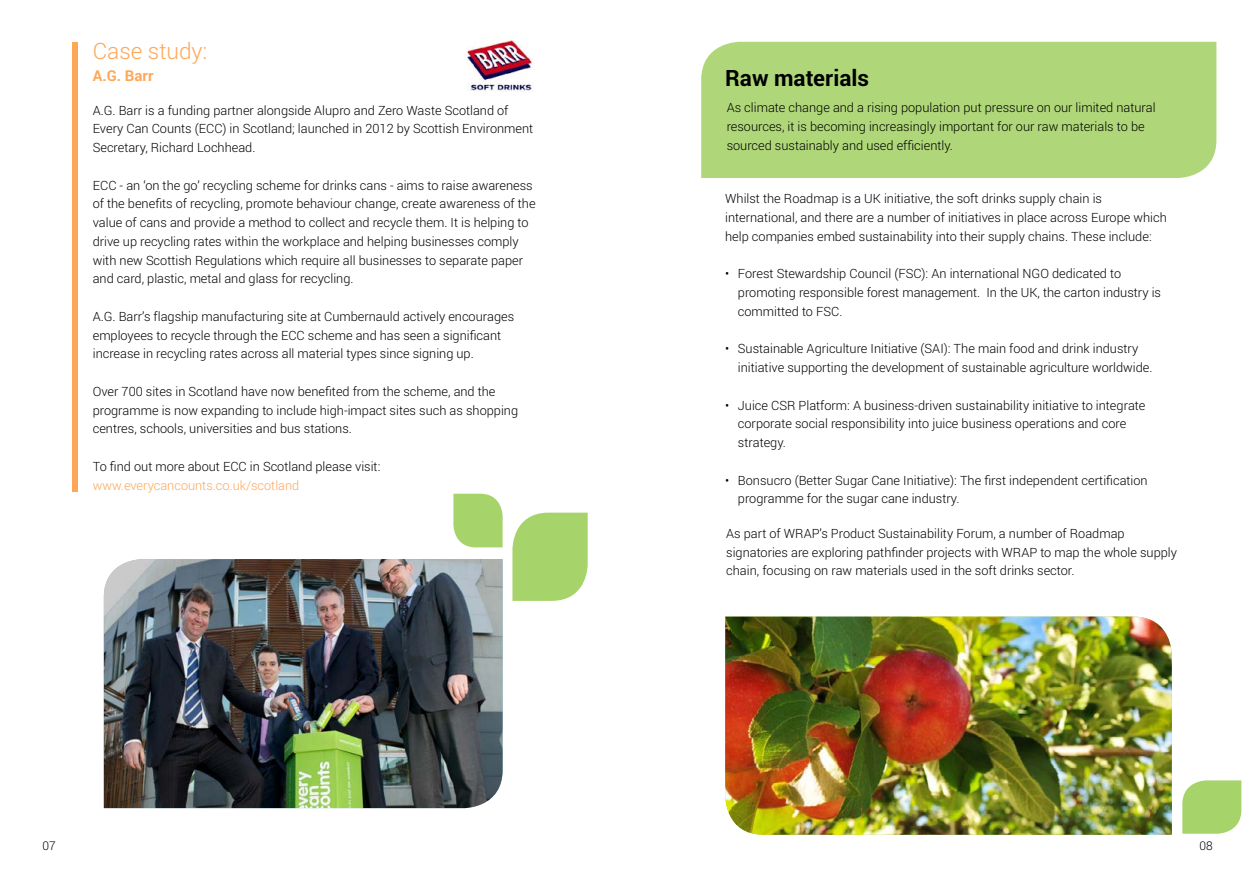
<style>
.page{position:relative;width:1259px;height:893px;background:#fff}
.page>*{position:absolute;margin:0;border:0;box-sizing:border-box;transform-origin:0 0}
.t1{font:700 22.5px "Roboto";color:#000}
.t2{font:300 22.5px "Roboto";color:#fea758}
.t3{font:700 15px "Roboto";color:#fea758}
.t4{font:300 12.75px/18.8px "Roboto";color:#000}
.t5{font:300 12.75px "Roboto";color:#fea758}
.t6{font:300 12px "Roboto";color:#000}
</style>
<div class="page">
<img style="left:725px;top:617px;width:446px;height:218px">
<svg style="left:1182px;top:780px;width:59px;height:54px;background:#add677"></svg>
<img style="left:104px;top:559px;width:398px;height:249px">
<svg style="left:512px;top:513px;width:75px;height:88px;background:#add676"></svg>
<svg style="left:453px;top:494px;width:49px;height:53px;background:#acd675"></svg>
<div style="left:72px;top:43px;width:6px;height:449px;background:#fea758"></div>
<div style="left:701px;top:42px;width:515px;height:136px;background:#afd779"></div>
<img style="left:467px;top:40px;width:67px;height:52px">
<h1 class="t2" style="left:93px;top:36px;width:116px">Case study:</h1>
<p class="t3" style="left:93px;top:65px;width:62px">A.G. Barr</p>
<p class="t4" style="left:93px;top:100px;width:442px">A.G. Barr is a funding partner alongside Alupro and Zero Waste Scotland of<br>Every Can Counts (ECC) in Scotland; launched in 2012 by Scottish Environment<br>Secretary, Richard Lochhead.</p>
<p class="t4" style="left:93px;top:175px;width:444px">ECC - an ‘on the go’ recycling scheme for drinks cans - aims to raise awareness of the benefits of recycling, promote behaviour change, create awareness of the value of cans and provide a method to collect and recycle them. It is helping to drive up recycling rates within the workplace and helping businesses comply with new Scottish Regulations which require all businesses to separate paper and card, plastic, metal and glass for recycling.</p>
<p class="t4" style="left:93px;top:306px;width:423px">A.G. Barr’s flagship manufacturing site at Cumbernauld actively encourages employees to recycle through the ECC scheme and has seen a significant increase in recycling rates across all material types since signing up.</p>
<p class="t4" style="left:93px;top:381px;width:427px">Over 700 sites in Scotland have now benefited from the scheme, and the programme is now expanding to include high-impact sites such as shopping centres, schools, universities and bus stations.</p>
<p class="t4" style="left:93px;top:456px;width:289px">To find out more about ECC in Scotland please visit:</p>
<p class="t5" style="left:93px;top:476px;width:208px">www.everycancounts.co.uk/scotland</p>
<p class="t6" style="left:43px;top:837px;width:15px">07</p>
<h1 class="t1" style="left:725px;top:62px;width:145px">Raw materials</h1>
<p class="t4" style="left:726px;top:98px;width:430px">As climate change and a rising population put pressure on our limited natural resources, it is becoming increasingly important for our raw materials to be sourced sustainably and used efficiently.</p>
<p class="t4" style="left:725px;top:189px;width:443px">Whilst the Roadmap is a UK initiative, the soft drinks supply chain is international, and there are a number of initiatives in place across Europe which help companies embed sustainability into their supply chains. These include:</p>
<p class="t4" style="left:738px;top:264px;width:425px;text-indent:-13px">• Forest Stewardship Council (FSC): An international NGO dedicated to promoting responsible forest management. In the UK, the carton industry is committed to FSC.</p>
<p class="t4" style="left:738px;top:339px;width:416px;text-indent:-13px">• Sustainable Agriculture Initiative (SAI): The main food and drink industry initiative supporting the development of sustainable agriculture worldwide.</p>
<p class="t4" style="left:738px;top:395px;width:409px;text-indent:-13px">• Juice CSR Platform: A business-driven sustainability initiative to integrate corporate social responsibility into juice business operations and core strategy.</p>
<p class="t4" style="left:738px;top:470px;width:411px;text-indent:-13px">• Bonsucro (Better Sugar Cane Initiative): The first independent certification programme for the sugar cane industry.</p>
<p class="t4" style="left:726px;top:524px;width:452px">As part of WRAP’s Product Sustainability Forum, a number of Roadmap signatories are exploring pathfinder projects with WRAP to map the whole supply chain, focusing on raw materials used in the soft drinks sector.</p>
<p class="t6" style="left:1199px;top:837px;width:15px">08</p>
</div>
